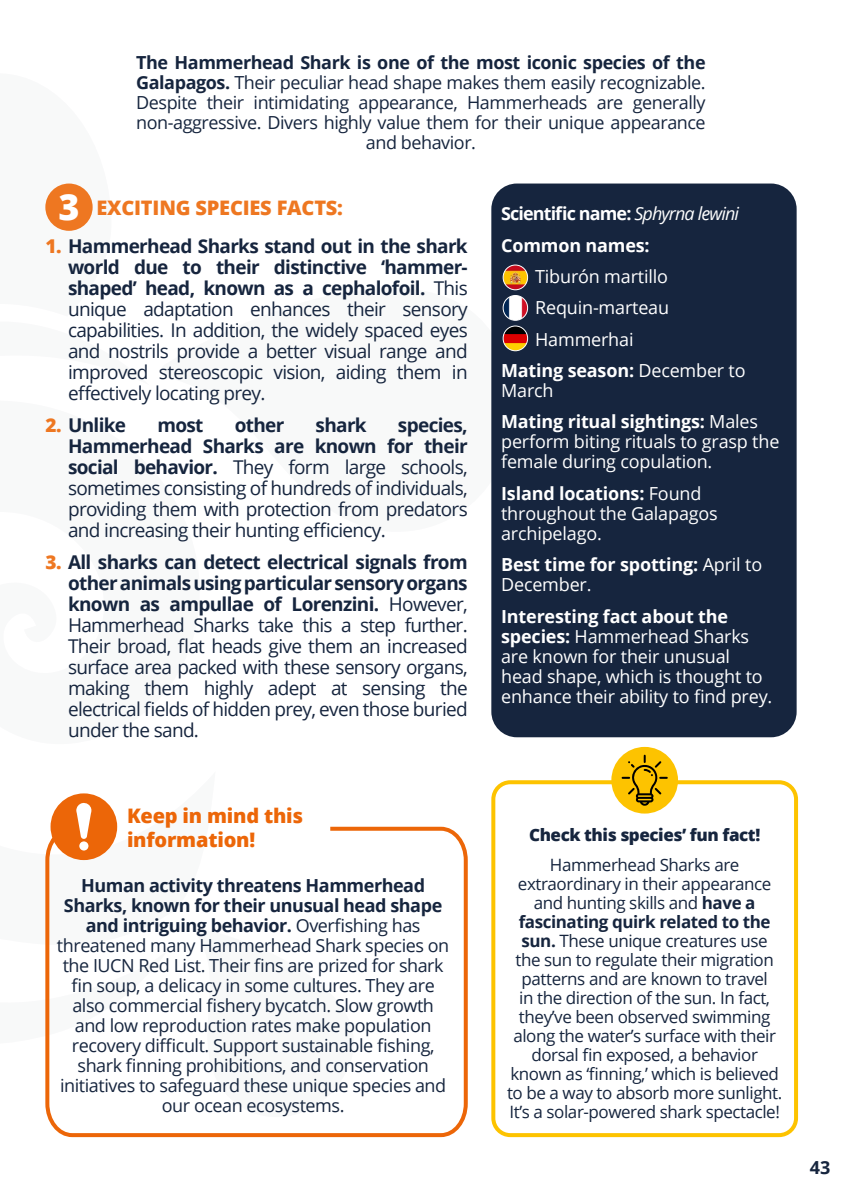
<style>
.page{position:relative;width:842px;height:1191px;background:#fff}
.page>*{position:absolute;margin:0;border:0;box-sizing:border-box;transform-origin:0 0}
.t1{font:800 36px "Open Sans";color:#fff}
.t2{font:800 20px/24px "Open Sans";letter-spacing:-.01em;color:#ec6608}
.t3{font:800 20px "Open Sans";letter-spacing:-.01em;color:#ee7721}
.t4{font:19px/21px "Open Sans";letter-spacing:-.035em;color:#16253e;text-align:justify}
.t5{font:700 19px "Open Sans";letter-spacing:-.035em;color:#16253e}
.t6{font:18px/20px "Open Sans";letter-spacing:-.025em;color:#16253e;text-align:center}
.t7{font:18px/20px "Open Sans";letter-spacing:-.01em;color:#fff}
.t8{font:700 18px/31.4px "Open Sans";letter-spacing:-.01em;color:#fff}
.t9{font:700 18px/31.4px "Open Sans";letter-spacing:-.05em;color:#fff}
.t10{font:700 18px "Open Sans";color:#16253e}
.t11{font:17px/19px "Open Sans";letter-spacing:-.025em;color:#16253e;text-align:center}
.t12{font:800 17px "Open Sans";letter-spacing:-.025em;color:#16253e}
.s1{font-weight:700}
.s2{font-weight:800;color:#ee7721}
.s3{font-weight:400;font-style:italic}
.s4{font-weight:400}
</style>
<div class="page">
<div style="left:45px;top:183px;width:48px;height:48px;background:#ee7721;border-radius:50%"></div>
<div style="left:491px;top:183px;width:306px;height:554px;background:#16253e;border-radius:26px"></div>
<div style="left:491px;top:780px;width:307px;height:357px;border:4px solid #fdc300;border-radius:17px"></div>
<div style="left:51px;top:793px;width:66px;height:67px;background:#ec6608;border-radius:50%"></div>
<svg style="left:76px;top:802px;width:16px;height:22px"></svg>
<svg style="left:45px;top:824px;width:423px;height:314px"></svg>
<img style="left:503px;top:265px;width:25px;height:25px;border-radius:12px">
<div style="left:503px;top:265px;width:25px;height:25px;border:1px solid #fff;border-radius:12px"></div>
<img style="left:503px;top:295px;width:25px;height:25px;border-radius:12px">
<div style="left:503px;top:295px;width:25px;height:25px;border:1px solid #fff;border-radius:12px"></div>
<img style="left:503px;top:326px;width:25px;height:25px;border-radius:12px">
<div style="left:503px;top:326px;width:25px;height:25px;border:1px solid #fff;border-radius:12px"></div>
<div style="left:611px;top:747px;width:67px;height:66px;background:#fdc300;border-radius:50%"></div>
<svg style="left:622px;top:754px;width:46px;height:52px"></svg>
<p class="t6" style="left:136px;top:52px;width:571px"><span class="s1">The Hammerhead Shark is one of the most iconic species of the Galapagos.</span> Their peculiar head shape makes them easily recognizable.<br>Despite their intimidating appearance, Hammerheads are generally non-aggressive. Divers highly value them for their unique appearance and behavior.</p>
<h1 class="t1" style="left:58px;top:180px;width:23px">3</h1>
<p class="t3" style="left:96px;top:192px;width:248px">EXCITING SPECIES FACTS:</p>
<p class="t4" style="left:68px;top:235px;width:401px;text-indent:-23px"><span class="s2">1.</span> <span class="s1">Hammerhead Sharks stand out in the shark world due to their distinctive ‘hammer&shy;shaped’ head, known as a cephalofoil.</span> This unique adaptation enhances their sensory capabilities. In addition, the widely spaced eyes and nostrils provide a better visual range and improved stereoscopic vision, aiding them in effectively locating prey.</p>
<p class="t5" style="left:45px;top:412px;width:82px"><span class="s2">2.</span> Unlike</p>
<p class="t5" style="left:157px;top:412px;width:48px">most</p>
<p class="t5" style="left:235px;top:412px;width:51px">other</p>
<p class="t5" style="left:316px;top:412px;width:53px">shark</p>
<p class="t4" style="left:68px;top:414px;width:401px;text-indent:330px"><span class="s1">species, Hammerhead Sharks are known for their social behavior.</span> They form large schools, sometimes consisting of hundreds of individuals, providing them with protection from predators and increasing their hunting efficiency.</p>
<p class="t4" style="left:68px;top:551px;width:401px;text-indent:-23px"><span class="s2">3.</span> <span class="s1">All sharks can detect electrical signals from other animals using particular sensory organs known as ampullae of Lorenzini.</span> However, Hammerhead Sharks take this a step further.<br>Their broad, flat heads give them an increased surface area packed with these sensory organs, making them highly adept at sensing the electrical fields of hidden prey, even those buried under the sand.</p>
<p class="t2" style="left:127px;top:802px;width:178px">Keep in mind this information!</p>
<p class="t6" style="left:57px;top:875px;width:394px"><span class="s1">Human activity threatens Hammerhead Sharks, known for their unusual head shape and intriguing behavior.</span> Overfishing has threatened many Hammerhead Shark species on the IUCN Red List. Their fins are prized for shark fin soup, a delicacy in some cultures. They are also commercial fishery bycatch. Slow growth and low reproduction rates make population recovery difficult. Support sustainable fishing, shark finning prohibitions, and conservation initiatives to safeguard these unique species and our ocean ecosystems.</p>
<p class="t9" style="left:501px;top:198px;width:239px">Scientific name: <span class="s3">Sphyrna lewini<br></span>Common names:</p>
<p class="t7" style="left:535px;top:266px;width:134px">Tiburón martillo</p>
<p class="t7" style="left:535px;top:297px;width:135px">Requin-marteau</p>
<p class="t7" style="left:535px;top:329px;width:100px">Hammerhai</p>
<p class="t8" style="left:501px;top:354px;width:246px">Mating season: <span class="s4">December to</span></p>
<p class="t8" style="left:501px;top:374px;width:258px"><span class="s4">March<br></span>Mating ritual sightings: <span class="s4">Males</span></p>
<p class="t7" style="left:501px;top:431px;width:280px">perform biting rituals to grasp the female during copulation.</p>
<p class="t7" style="left:501px;top:483px;width:218px"><span class="s1">Island locations:</span> Found throughout the Galapagos archipelago.</p>
<p class="t8" style="left:501px;top:554px;width:263px;line-height:20px">Best time for spotting: <span class="s4">April to<br>December.</span></p>
<p class="t7" style="left:501px;top:605px;width:273px"><span class="s1">Interesting fact about the species:</span> Hammerhead Sharks are known for their unusual head shape, which is thought to enhance their ability to find prey.</p>
<p class="t12" style="left:529px;top:821px;width:233px">Check this species’ fun fact!</p>
<p class="t11" style="left:507px;top:855px;width:277px">Hammerhead Sharks are extraordinary in their appearance and hunting skills and <span class="s1">have a fascinating quirk related to the sun.</span> These unique creatures use the sun to regulate their migration patterns and are known to travel<br>in the direction of the sun. In fact, they’ve been observed swimming along the water’s surface with their dorsal fin exposed, a behavior known as ‘finning,’ which is believed to be a way to absorb more sunlight.<br>It’s a solar-powered shark spectacle!</p>
<p class="t10" style="left:810px;top:1154px;width:22px">43</p>
</div>
